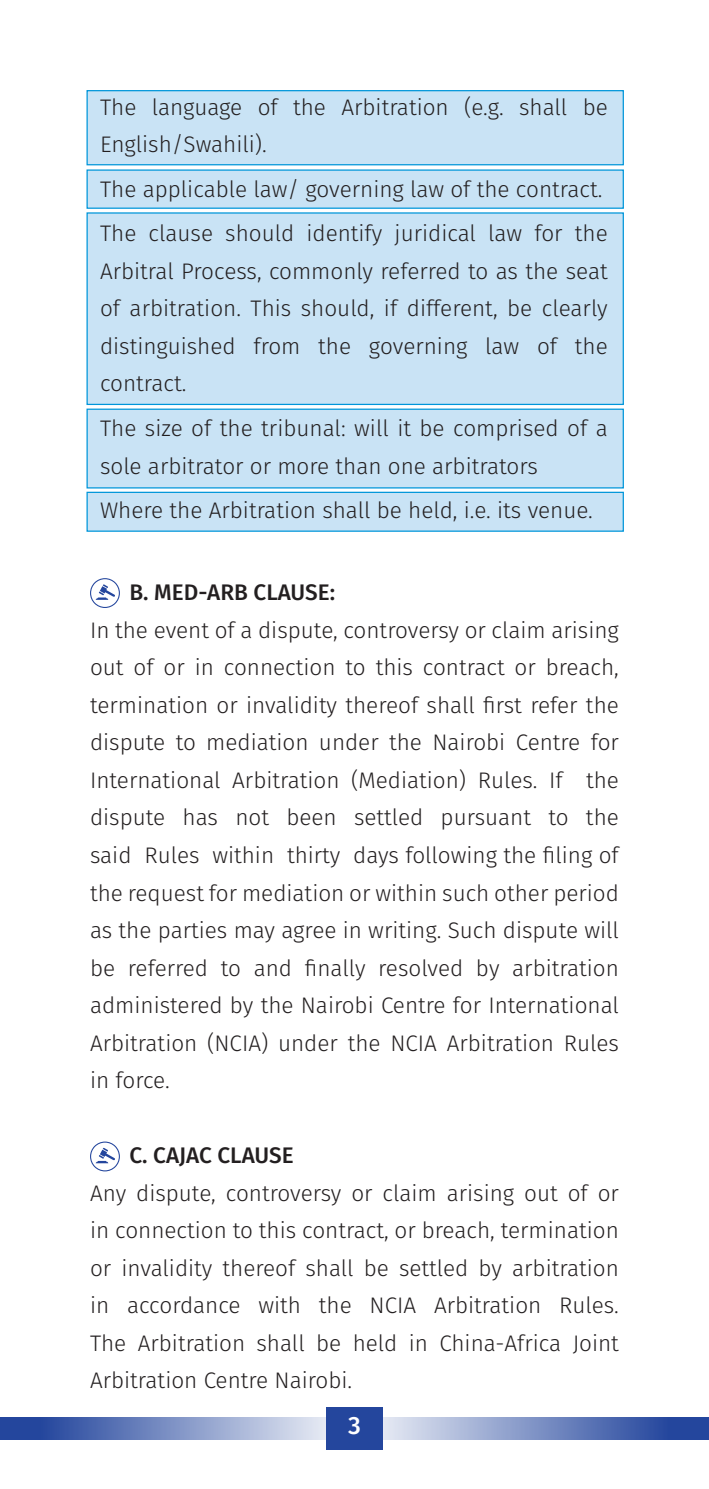
<style>
.page{position:relative;width:709px;height:1489px;background:#fff}
.page>*{position:absolute;margin:0;border:0;box-sizing:border-box;transform-origin:0 0}
.t1{font:500 25px "Fira Sans";color:#fff}
.t2{font:300 22.5px/37.5px "Fira Sans";color:#231f20;text-align:justify}
.t3{font:500 22.5px "Fira Sans";color:#231f20}
</style>
<div class="page">
<div style="left:326px;top:1406px;width:56px;height:43px;background:#24469d"></div>
<svg style="left:0;top:1417px;width:326px;height:22px;background:#798dc2"></svg>
<svg style="left:382px;top:1416px;width:327px;height:23px;background:#7e92c5"></svg>
<div style="left:86px;top:90px;width:538px;height:75px;background:#c9e3f5;border:1px solid #0096da"></div>
<div style="left:86px;top:169px;width:538px;height:40px;background:#c9e3f5;border:1px solid #0096da"></div>
<div style="left:86px;top:212px;width:538px;height:193px;background:#c9e3f5;border:1px solid #0096da"></div>
<div style="left:86px;top:408px;width:538px;height:80px;background:#c9e3f5;border:1px solid #0096da"></div>
<div style="left:86px;top:491px;width:538px;height:40px;background:#c9e3f5;border:1px solid #0096da"></div>
<svg style="left:90px;top:578px;width:30px;height:30px"></svg>
<svg style="left:90px;top:1141px;width:30px;height:30px"></svg>
<p class="t2" style="left:100px;top:88px;width:509px">The language of the Arbitration (e.g. shall be<br>English/Swahili).</p>
<p class="t2" style="left:100px;top:170px;width:504px">The applicable law/ governing law of the contract.</p>
<p class="t2" style="left:100px;top:215px;width:509px">The clause should identify juridical law for the Arbitral Process, commonly referred to as the seat of arbitration. This should, if different, be clearly distinguished from the governing law of the contract.</p>
<p class="t2" style="left:100px;top:409px;width:509px">The size of the tribunal: will it be comprised of a sole arbitrator or more than one arbitrators</p>
<p class="t2" style="left:100px;top:491px;width:494px">Where the Arbitration shall be held, i.e. its venue.</p>
<p class="t3" style="left:129px;top:574px;width:207px">B. MED-ARB CLAUSE:</p>
<p class="t2" style="left:90px;top:611px;width:530px">In the event of a dispute, controversy or claim arising out of or in connection to this contract or breach, termination or invalidity thereof shall first refer the dispute to mediation under the Nairobi Centre for International Arbitration (Mediation) Rules. If the dispute has not been settled pursuant to the said Rules within thirty days following the filing of the request for mediation or within such other period as the parties may agree in writing. Such dispute will be referred to and finally resolved by arbitration administered by the Nairobi Centre for International Arbitration (NCIA) under the NCIA Arbitration Rules in force.</p>
<p class="t3" style="left:129px;top:1137px;width:166px">C. CAJAC CLAUSE</p>
<p class="t2" style="left:90px;top:1173px;width:530px">Any dispute, controversy or claim arising out of or in connection to this contract, or breach, termination or invalidity thereof shall be settled by arbitration in accordance with the NCIA Arbitration Rules.<br>The Arbitration shall be held in China-Africa Joint Arbitration Centre Nairobi.</p>
<p class="t1" style="left:348px;top:1405px;width:14px">3</p>
</div>
